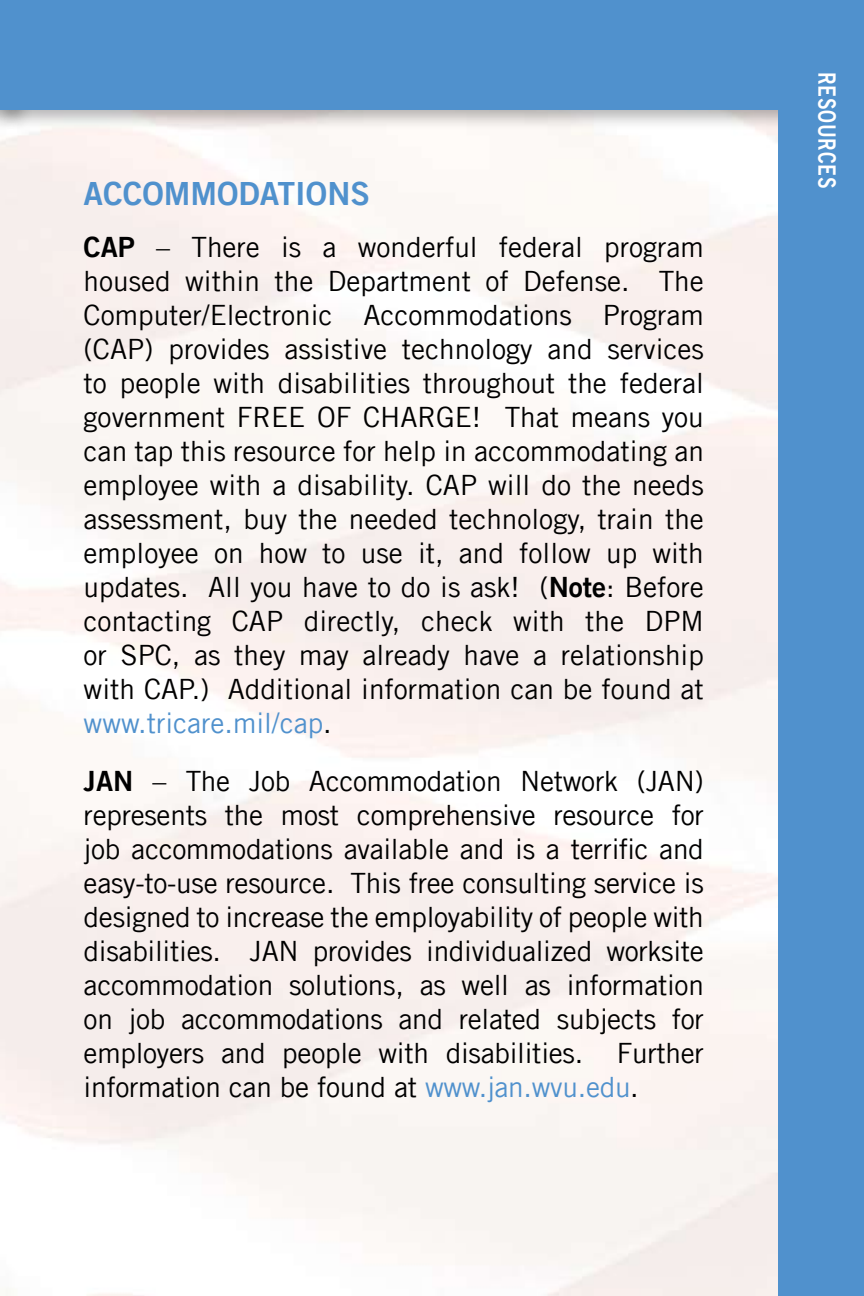
<style>
.page{position:relative;width:864px;height:1296px;background:#fff}
.page>*{position:absolute;margin:0;border:0;box-sizing:border-box;transform-origin:0 0}
.t1{font:32px "Trade Gothic LT Bold Two";color:#5091cd}
.t2{font:28px/34px "Trade Gothic LT";letter-spacing:-.005em;color:#000;text-align:justify}
.t3{font:24px "Trade Gothic LT Bold Two";letter-spacing:.04em;color:#fff;scale:.8 1}
.s1{font-family:"Trade Gothic LT Bold Two"}
.s2{color:#5091cd}
</style>
<div class="page">
<img style="left:236px;top:6px;width:1px;height:1290px">
<div style="left:0;top:0;width:864px;height:154px;background:#000;opacity:.3"></div>
<div style="left:0;top:0;width:864px;height:110px;background:#5091cd"></div>
<div style="left:778px;top:0;width:86px;height:1296px;background:#5091cd"></div>
<p class="t1" style="left:84px;top:174px;width:288px">ACCOMMODATIONS</p>
<p class="t2" style="left:84px;top:230px;width:622px"><span class="s1">CAP</span> – There is a wonderful federal program housed within the Department of Defense. The Computer/Electronic Accommodations Program (CAP) provides assistive technology and services to people with disabilities throughout the federal government FREE OF CHARGE! That means you can tap this resource for help in accommodating an employee with a disability. CAP will do the needs assessment, buy the needed technology, train the employee on how to use it, and follow up with updates. All you have to do is ask! (<span class="s1">Note</span>: Before contacting CAP directly, check with the DPM or SPC, as they may already have a relationship with CAP.) Additional information can be found at <span class="s2">www.tricare.mil/cap</span>.</p>
<p class="t2" style="left:84px;top:764px;width:622px"><span class="s1">JAN</span> – The Job Accommodation Network (JAN) represents the most comprehensive resource for job accommodations available and is a terrific and easy-to-use resource. This free consulting service is designed to increase the employability of people with disabilities. JAN provides individualized worksite accommodation solutions, as well as information on job accommodations and related subjects for employers and people with disabilities. Further information can be found at <span class="s2">www.jan.wvu.edu</span>.</p>
<p class="t3" style="left:842px;top:72px;width:148px;rotate:90deg">RESOURCES</p>
</div>
